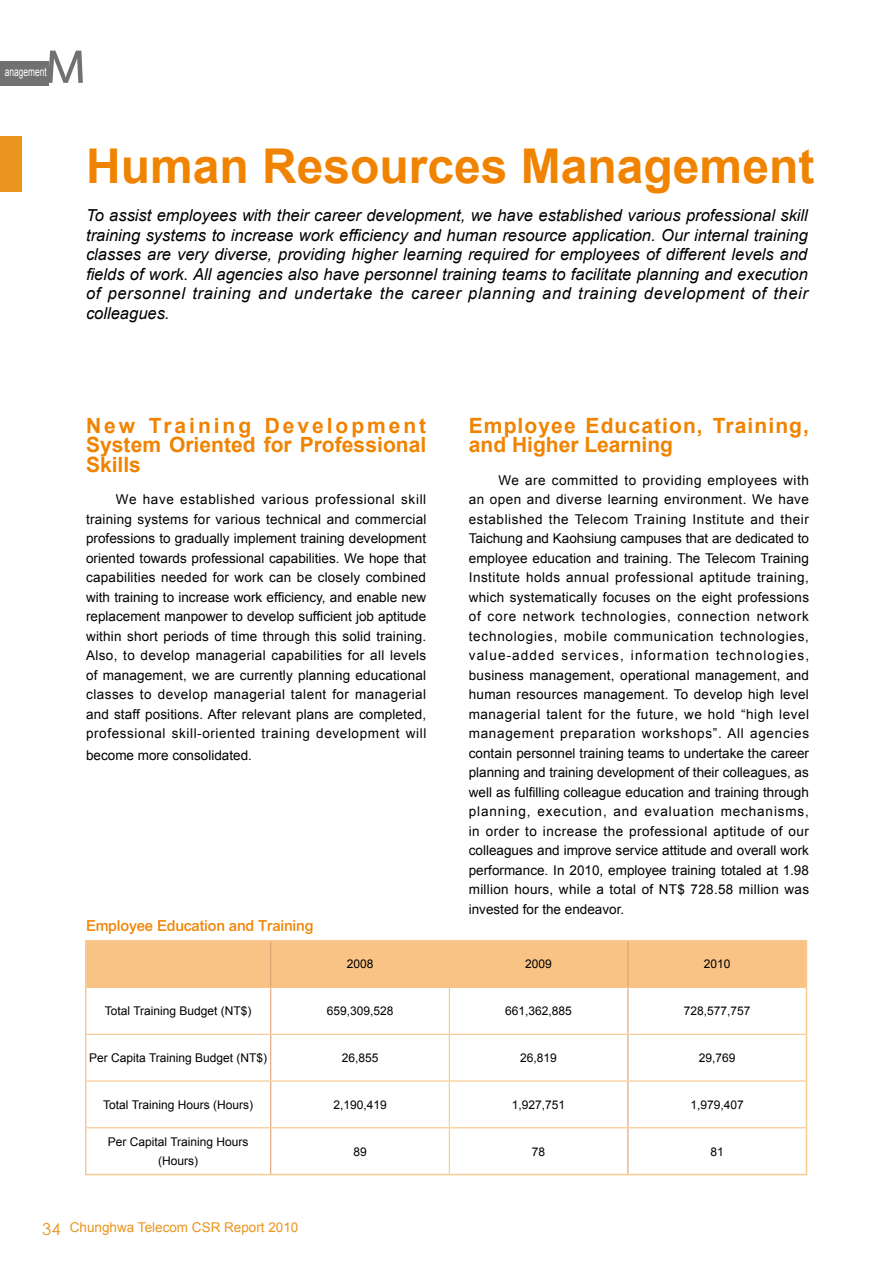
<style>
.page{position:relative;width:893px;height:1263px;background:#fff}
.page>*{position:absolute;margin:0;border:0;box-sizing:border-box;transform-origin:0 0}
.t1{font:51px "Estrangelo Edessa";color:#727171}
.t2{font:700 48px "Arial";color:#f08300}
.t3{font:700 21px/19.5px "Arial";letter-spacing:.005em;color:#f08300;text-align:justify}
.t4{font:700 21px/19.5px "Arial";letter-spacing:.05em;color:#f08300}
.t5{font:italic 16.5px/19.5px "Arial";letter-spacing:.035em;color:#000;text-align:justify}
.t6{font:15px "DF Hei Bd HKP BF";color:#f08300}
.t7{font:13.5px/19.5px "Arial";letter-spacing:.02em;color:#000;text-align:justify}
.t8{font:13.5px "Arial";color:#ea951d}
.t9{font:13.5px "Arial";color:#000}
.t10{font:12px/19.5px "Arial";color:#000;text-align:center}
.t11{font:12px "Arial";color:#fff;scale:.7 1}
.s1{font-family:"Century Gothic";font-size:16.5px}
</style>
<div class="page">
<div style="left:0;top:136px;width:21px;height:55px;background:#ea951d"></div>
<div style="left:87px;top:941px;width:719px;height:46px;background:#f9c385"></div>
<hr style="left:85px;top:940px;width:186px;height:1px;background:#f5cb92">
<hr style="left:85px;top:941px;width:2px;height:46px;background:#f5cb92">
<hr style="left:271px;top:940px;width:178px;height:1px;background:#f5cb92">
<hr style="left:449px;top:940px;width:179px;height:1px;background:#f5cb92">
<hr style="left:628px;top:940px;width:179px;height:1px;background:#f5cb92">
<hr style="left:806px;top:941px;width:1px;height:46px;background:#f5cb92">
<hr style="left:85px;top:987px;width:2px;height:47px;background:#f5cb92">
<hr style="left:806px;top:987px;width:1px;height:47px;background:#f5cb92">
<hr style="left:85px;top:1034px;width:2px;height:47px;background:#f5cb92">
<hr style="left:806px;top:1034px;width:1px;height:47px;background:#f5cb92">
<hr style="left:85px;top:1081px;width:2px;height:47px;background:#f5cb92">
<hr style="left:806px;top:1081px;width:1px;height:47px;background:#f5cb92">
<hr style="left:85px;top:1128px;width:2px;height:46px;background:#f5cb92">
<hr style="left:806px;top:1128px;width:1px;height:46px;background:#f5cb92">
<hr style="left:85px;top:1174px;width:186px;height:1px;background:#f5cb92">
<hr style="left:271px;top:1174px;width:178px;height:1px;background:#f5cb92">
<hr style="left:449px;top:1174px;width:179px;height:1px;background:#f5cb92">
<hr style="left:628px;top:1174px;width:179px;height:1px;background:#f5cb92">
<hr style="left:270px;top:941px;width:1px;height:46px;background:#dd9e72">
<hr style="left:627px;top:941px;width:1px;height:46px;background:#dd9e72">
<hr style="left:270px;top:988px;width:1px;height:46px;background:#dd9e72">
<hr style="left:627px;top:988px;width:1px;height:46px;background:#dd9e72">
<hr style="left:270px;top:1035px;width:1px;height:45px;background:#dd9e72">
<hr style="left:627px;top:1035px;width:1px;height:45px;background:#dd9e72">
<hr style="left:270px;top:1081px;width:1px;height:46px;background:#dd9e72">
<hr style="left:627px;top:1081px;width:1px;height:46px;background:#dd9e72">
<hr style="left:270px;top:1128px;width:1px;height:46px;background:#dd9e72">
<hr style="left:627px;top:1128px;width:1px;height:46px;background:#dd9e72">
<hr style="left:449px;top:941px;width:1px;height:46px;background:#f9c385">
<hr style="left:87px;top:987px;width:184px;height:1px;background:#f9c385">
<hr style="left:271px;top:987px;width:178px;height:1px;background:#f9c385">
<hr style="left:449px;top:987px;width:179px;height:1px;background:#f9c385">
<hr style="left:449px;top:988px;width:1px;height:46px;background:#f9c385">
<hr style="left:628px;top:987px;width:178px;height:1px;background:#f9c385">
<hr style="left:87px;top:1034px;width:184px;height:1px;background:#f9c385">
<hr style="left:271px;top:1034px;width:178px;height:1px;background:#f9c385">
<hr style="left:449px;top:1034px;width:179px;height:1px;background:#f9c385">
<hr style="left:449px;top:1035px;width:1px;height:45px;background:#f9c385">
<hr style="left:628px;top:1034px;width:178px;height:1px;background:#f9c385">
<hr style="left:87px;top:1080px;width:184px;height:1px;background:#f9c385">
<hr style="left:271px;top:1080px;width:178px;height:1px;background:#f9c385">
<hr style="left:449px;top:1080px;width:179px;height:1px;background:#f9c385">
<hr style="left:449px;top:1081px;width:1px;height:46px;background:#f9c385">
<hr style="left:628px;top:1080px;width:178px;height:1px;background:#f9c385">
<hr style="left:87px;top:1127px;width:184px;height:1px;background:#f9c385">
<hr style="left:271px;top:1127px;width:178px;height:1px;background:#f9c385">
<hr style="left:449px;top:1127px;width:179px;height:1px;background:#f9c385">
<hr style="left:449px;top:1128px;width:1px;height:46px;background:#f9c385">
<hr style="left:628px;top:1127px;width:178px;height:1px;background:#f9c385">
<div style="left:0;top:61px;width:48px;height:25px;background:#727171"></div>
<h1 class="t1" style="left:45px;top:42px;width:44px">M</h1>
<p class="t11" style="left:5px;top:64px;width:62px">anagement</p>
<h2 class="t2" style="left:86px;top:134px;width:730px">Human Resources Management</h2>
<p class="t5" style="left:86px;top:206px;width:723px">To assist employees with their career development, we have established various professional skill training systems to increase work efficiency and human resource application. Our internal training classes are very diverse, providing higher learning required for employees of different levels and fields of work. All agencies also have personnel training teams to facilitate planning and execution of personnel training and undertake the career planning and training development of their colleagues.</p>
<h3 class="t3" style="left:86px;top:416px;width:342px">New Training Development System Oriented for Professional Skills</h3>
<p class="t7" style="left:86px;top:490px;width:342px;text-indent:30px">We have established various professional skill training systems for various technical and commercial professions to gradually implement training development oriented towards professional capabilities. We hope that capabilities needed for work can be closely combined with training to increase work efficiency, and enable new replacement manpower to develop sufficient job aptitude within short periods of time through this solid training.<br>Also, to develop managerial capabilities for all levels of management, we are currently planning educational classes to develop managerial talent for managerial and staff positions. After relevant plans are completed, professional skill-oriented training development will</p>
<p class="t9" style="left:86px;top:746px;width:167px">become more consolidated.</p>
<p class="t6" style="left:86px;top:918px;width:229px">Employee Education and Training</p>
<h3 class="t4" style="left:469px;top:416px;width:342px">Employee Education, Training, and Higher Learning</h3>
<p class="t7" style="left:469px;top:470px;width:342px;text-indent:30px">We are committed to providing employees with an open and diverse learning environment. We have established the Telecom Training Institute and their Taichung and Kaohsiung campuses that are dedicated to employee education and training. The Telecom Training Institute holds annual professional aptitude training, which systematically focuses on the eight professions of core network technologies, connection network technologies, mobile communication technologies, value-added services, information technologies, business management, operational management, and human resources management. To develop high level managerial talent for the future, we hold “high level management preparation workshops”. All agencies contain personnel training teams to undertake the career planning and training development of their colleagues, as well as fulfilling colleague education and training through planning, execution, and evaluation mechanisms, in order to increase the professional aptitude of our colleagues and improve service attitude and overall work performance. In 2010, employee training totaled at 1.98 million hours, while a total of NT$ 728.58 million was invested for the endeavor.</p>
<p class="t10" style="left:347px;top:954px;width:28px">2008</p>
<p class="t10" style="left:525px;top:954px;width:28px">2009</p>
<p class="t10" style="left:704px;top:954px;width:28px">2010</p>
<p class="t10" style="left:105px;top:1001px;width:148px">Total Training Budget (NT$)</p>
<p class="t10" style="left:327px;top:1001px;width:68px">659,309,528</p>
<p class="t10" style="left:505px;top:1001px;width:68px">661,362,885</p>
<p class="t10" style="left:684px;top:1001px;width:68px">728,577,757</p>
<p class="t10" style="left:89px;top:1048px;width:180px">Per Capita Training Budget (NT$)</p>
<p class="t10" style="left:342px;top:1048px;width:38px">26,855</p>
<p class="t10" style="left:520px;top:1048px;width:38px">26,819</p>
<p class="t10" style="left:699px;top:1048px;width:38px">29,769</p>
<p class="t10" style="left:103px;top:1095px;width:152px">Total Training Hours (Hours)</p>
<p class="t10" style="left:333px;top:1095px;width:55px">2,190,419</p>
<p class="t10" style="left:512px;top:1095px;width:55px">1,927,751</p>
<p class="t10" style="left:690px;top:1095px;width:55px">1,979,407</p>
<p class="t10" style="left:108px;top:1132px;width:142px">Per Capital Training Hours (Hours)</p>
<p class="t10" style="left:353px;top:1142px;width:15px">89</p>
<p class="t10" style="left:532px;top:1142px;width:15px">78</p>
<p class="t10" style="left:711px;top:1142px;width:15px">81</p>
<p class="t8" style="left:42px;top:1218px;width:258px"><span class="s1">34</span> Chunghwa Telecom CSR Report 2010</p>
</div>
